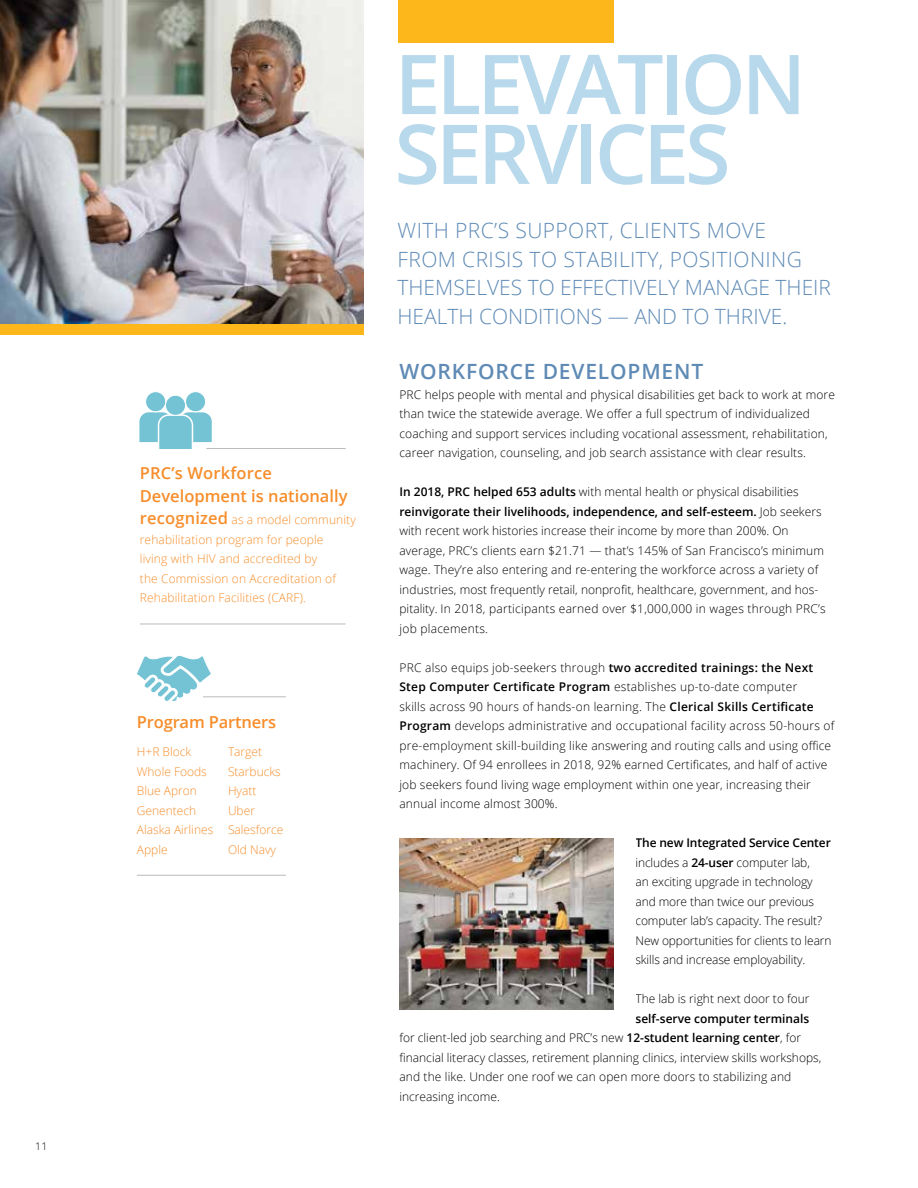
<style>
.page{position:relative;width:918px;height:1188px;background:#fff}
.page>*{position:absolute;margin:0;border:0;box-sizing:border-box;transform-origin:0 0}
.t1{font:600 82.65px/69.9px "Open Sans";letter-spacing:-.05em;color:#b8d9eb}
.t2{font:300 21px/28.5px "Open Sans";color:#5e8ab5}
.t3{font:600 21px "Open Sans";letter-spacing:.04em;color:#5e8ab5}
.t4{font:600 16.5px/22.5px "Open Sans";color:#f78d2a}
.t5{font:300 12px/19.5px "Open Sans";letter-spacing:.01em;color:#000}
.t6{font:300 12px/19.5px "Open Sans";letter-spacing:.01em;color:#f78d2a}
.t7{font:300 12px/19.5px "Open Sans";letter-spacing:-.01em;color:#000}
.t8{font:300 10.5px "Open Sans";color:#000}
.s1{font-weight:600;font-size:16.5px}
.s2{font-weight:600}
</style>
<div class="page">
<img style="left:0;top:0;width:364px;height:324px">
<div style="left:0;top:324px;width:364px;height:11px;background:#fdb71a"></div>
<div style="left:398px;top:0;width:216px;height:43px;background:#fdb71a"></div>
<hr style="left:140px;top:624px;width:206px;height:1px;background:#bbbaba">
<hr style="left:206px;top:448px;width:140px;height:1px;background:#bbbaba">
<svg style="left:139px;top:412px;width:73px;height:37px"></svg>
<div style="left:165px;top:395px;width:21px;height:20px;background:#74c3d4;border-radius:50%"></div>
<div style="left:165px;top:395px;width:21px;height:21px;border:1px solid #fff;border-radius:50%"></div>
<div style="left:146px;top:392px;width:20px;height:20px;background:#74c3d4;border-radius:50%"></div>
<div style="left:145px;top:391px;width:21px;height:21px;border:1px solid #fff;border-radius:50%"></div>
<div style="left:186px;top:392px;width:20px;height:20px;background:#74c3d4;border-radius:50%"></div>
<div style="left:185px;top:391px;width:21px;height:21px;border:1px solid #fff;border-radius:50%"></div>
<hr style="left:137px;top:875px;width:149px;height:1px;background:#bbbaba">
<hr style="left:203px;top:696px;width:83px;height:1px;background:#bbbaba">
<svg style="left:137px;top:655px;width:75px;height:47px"></svg>
<img style="left:399px;top:838px;width:214px;height:172px">
<p class="t8" style="left:35px;top:1139px;width:14px">11</p>
<h3 class="t4" style="left:140px;top:462px;width:209px">PRC’s Workforce<br>Development is nationally</h3>
<p class="t6" style="left:140px;top:510px;width:218px"><span class="s1">recognized</span> as a model community rehabilitation program for people<br>living with HIV and accredited by<br>the Commission on Accreditation of Rehabilitation Facilities (CARF).</p>
<h3 class="t4" style="left:137px;top:710px;width:141px">Program Partners</h3>
<p class="t6" style="left:137px;top:742px;width:78px">H+R Block<br>Whole Foods<br>Blue Apron<br>Genentech<br>Alaska Airlines<br>Apple</p>
<p class="t6" style="left:228px;top:742px;width:57px">Target<br>Starbucks<br>Hyatt<br>Uber<br>Salesforce<br>Old Navy</p>
<h1 class="t1" style="left:395px;top:47px;width:413px">ELEVATION<br>SERVICES</h1>
<h2 class="t2" style="left:398px;top:216px;width:435px">WITH PRC’S SUPPORT, CLIENTS MOVE<br>FROM CRISIS TO STABILITY, POSITIONING THEMSELVES TO EFFECTIVELY MANAGE THEIR HEALTH CONDITIONS — AND TO THRIVE.</h2>
<h2 class="t3" style="left:399px;top:357px;width:305px">WORKFORCE DEVELOPMENT</h2>
<p class="t5" style="left:399px;top:384px;width:437px">PRC helps people with mental and physical disabilities get back to work at more than twice the statewide average. We offer a full spectrum of individualized coaching and support services including vocational assessment, rehabilitation, career navigation, counseling, and job search assistance with clear results.</p>
<p class="t5" style="left:399px;top:482px;width:428px"><span class="s2">In 2018, PRC helped 653 adults</span> with mental health or physical disabilities <span class="s2">reinvigorate their livelihoods, independence, and self-esteem.</span> Job seekers with recent work histories increase their income by more than 200%. On average, PRC’s clients earn $21.71 — that’s 145% of San Francisco’s minimum wage. They’re also entering and re-entering the workforce across a variety of industries, most frequently retail, nonprofit, healthcare, government, and hos&shy;pitality. In 2018, participants earned over $1,000,000 in wages through PRC’s job placements.</p>
<p class="t5" style="left:399px;top:657px;width:436px">PRC also equips job-seekers through <span class="s2">two accredited trainings: the Next Step Computer Certificate Program</span> establishes up-to-date computer<br>skills across 90 hours of hands-on learning. The <span class="s2">Clerical Skills Certificate Program</span> develops administrative and occupational facility across 50-hours of pre-employment skill-building like answering and routing calls and using office machinery. Of 94 enrollees in 2018, 92% earned Certificates, and half of active job seekers found living wage employment within one year, increasing their annual income almost 300%.</p>
<p class="t7" style="left:635px;top:833px;width:198px"><span class="s2">The new Integrated Service Center </span>includes a <span class="s2">24-user</span> computer lab,<br>an exciting upgrade in technology and more than twice our previous computer lab’s capacity. The result?<br>New opportunities for clients to learn skills and increase employability.</p>
<p class="t5" style="left:635px;top:989px;width:176px">The lab is right next door to four</p>
<p class="t5" style="left:399px;top:1008px;width:423px;text-indent:236px"><span class="s2">self-serve computer terminals </span>for client-led job searching and PRC’s new <span class="s2">12-student learning center</span>, for financial literacy classes, retirement planning clinics, interview skills workshops, and the like. Under one roof we can open more doors to stabilizing and increasing income.</p>
</div>
